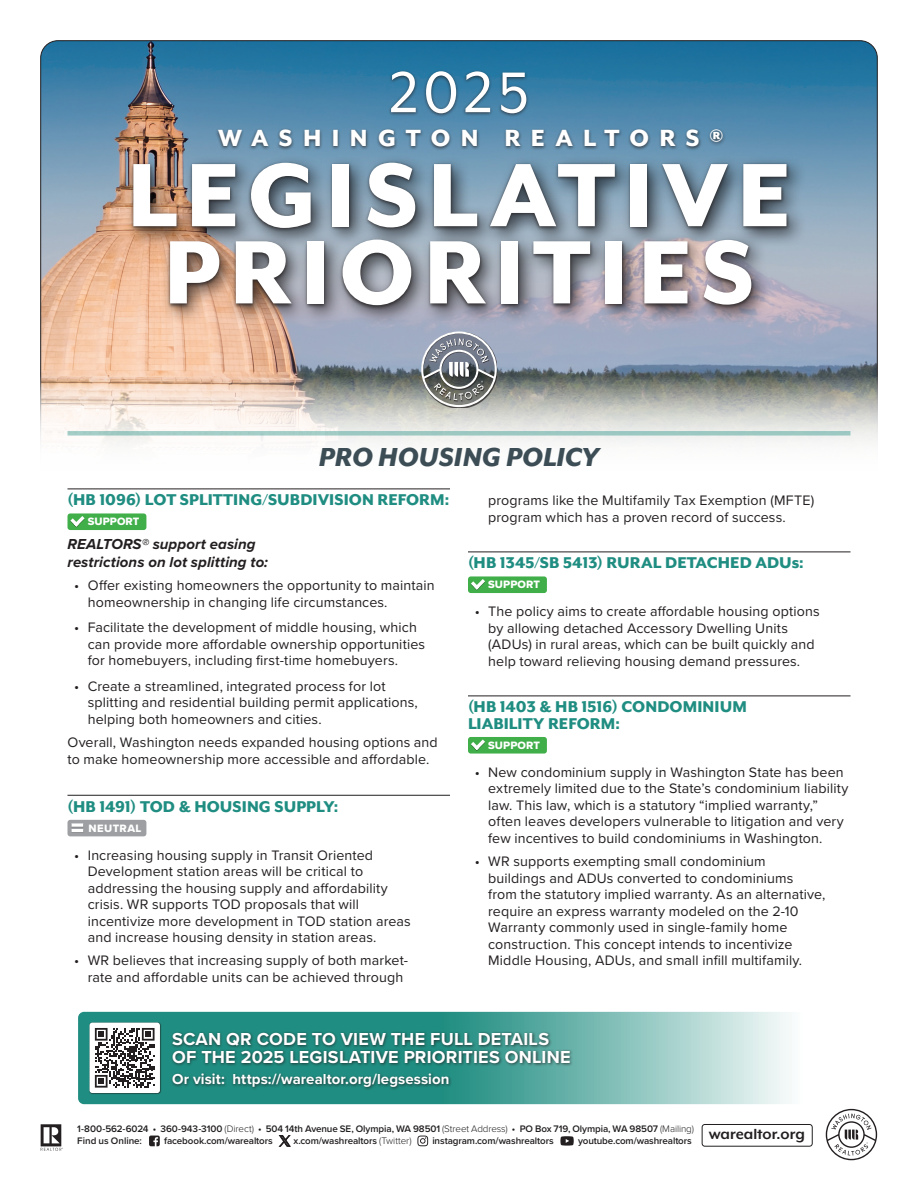
<style>
.page{position:relative;width:918px;height:1188px;background:#fff}
.page>*{position:absolute;margin:0;border:0;box-sizing:border-box;transform-origin:0 0}
.t1{font:800 103.5px/77.2px "Mr Eaves XL Mod OT";letter-spacing:.09em;color:#fff;text-align:center}
.t2{font:66px "Mr Eaves XL Mod OT";color:#fff}
.t3{font:italic 800 30px "Mr Eaves XL Mod OT";letter-spacing:.005em;color:#3c4d56}
.t4{font:800 27px "Mr Eaves XL Mod OT";letter-spacing:.38em;color:#fff}
.t5{font:800 18px/16.5px "Mr Eaves XL Mod OT";letter-spacing:.005em;color:#1f8d81}
.t6{font:700 18px/18px "Proxima Nova";letter-spacing:.015em;color:#fff}
.t7{font:italic 700 15px/18px "Proxima Nova";letter-spacing:.005em;color:#231f20}
.t8{font:700 15px "Proxima Nova";letter-spacing:.005em;color:#fff}
.t9{font:14.25px/16.5px "Proxima Nova";letter-spacing:.01em;color:#231f20}
.t10{font:11.1px "Proxima Nova Extrabld";letter-spacing:.01em;color:#fff}
.t11{font:11.1px "Proxima Nova Extrabld";letter-spacing:.04em;color:#fff}
.t12{font:600 9.75px/12.3px "Proxima Nova";letter-spacing:-.01em;color:#211e1f}
.s1{font-weight:300}
</style>
<div class="page">
<svg style="left:40px;top:40px;width:838px;height:336px;background:#7f98aa"></svg>
<svg style="left:40px;top:376px;width:838px;height:140px"></svg>
<hr style="left:68px;top:489px;width:382px;height:1px;background:#231f20">
<hr style="left:68px;top:795px;width:382px;height:1px;background:#231f20">
<div style="left:68px;top:513px;width:78px;height:17px;background:#40ae49;border-radius:3px"></div>
<svg style="left:67px;top:512px;width:21px;height:18px"></svg>
<div style="left:68px;top:820px;width:78px;height:16px;background:#9d9fa2;border-radius:3px"></div>
<hr style="left:72px;top:829px;width:11px;height:4px;background:#939395">
<svg style="left:71px;top:827px;width:12px;height:5px"></svg>
<svg style="left:71px;top:823px;width:12px;height:4px"></svg>
<hr style="left:468px;top:552px;width:382px;height:1px;background:#231f20">
<hr style="left:468px;top:696px;width:382px;height:1px;background:#231f20">
<div style="left:468px;top:576px;width:79px;height:17px;background:#40ae49;border-radius:3px"></div>
<svg style="left:468px;top:576px;width:21px;height:17px"></svg>
<div style="left:468px;top:737px;width:79px;height:17px;background:#40ae49;border-radius:3px"></div>
<svg style="left:468px;top:737px;width:21px;height:17px"></svg>
<div style="left:68px;top:431px;width:782px;height:5px;background:#9dc8c2"></div>
<div style="left:123px;top:154px;width:684px;height:172px;background:#231f20;opacity:.77"></div>
<div style="left:131px;top:70px;width:660px;height:240px;background:#231f20;opacity:.77"></div>
<svg style="left:78px;top:1012px;width:751px;height:92px;background:#7dbdb6"></svg>
<div style="left:170px;top:1031px;width:403px;height:59px;background:#231f20;opacity:.75"></div>
<div style="left:89px;top:1022px;width:72px;height:73px;background:#205953"></div>
<svg style="left:90px;top:1023px;width:70px;height:70px;background:#a9a8a8"></svg>
<svg style="left:149px;top:1136px;width:11px;height:10px"></svg>
<svg style="left:417px;top:1136px;width:11px;height:10px"></svg>
<svg style="left:279px;top:1135px;width:12px;height:12px"></svg>
<svg style="left:560px;top:1136px;width:14px;height:10px"></svg>
<div style="left:702px;top:1124px;width:111px;height:22px;border:1px solid #231f20;border-radius:3px"></div>
<svg style="left:826px;top:1109px;width:51px;height:51px"></svg>
<svg style="left:41px;top:1124px;width:22px;height:27px"></svg>
<svg style="left:421px;top:332px;width:76px;height:75px;background:#8e9297"></svg>
<h2 class="t2" style="left:389px;top:59px;width:141px">2025</h2>
<h3 class="t4" style="left:218px;top:124px;width:507px">WASHINGTON REALTORS®</h3>
<h1 class="t1" style="left:127px;top:157px;width:665px">LEGISLATIVE<br>PRIORITIES</h1>
<h3 class="t3" style="left:319px;top:442px;width:282px">PRO HOUSING POLICY</h3>
<p class="t5" style="left:68px;top:492px;width:383px">(HB 1096) LOT SPLITTING/SUBDIVISION REFORM:</p>
<p class="t10" style="left:88px;top:513px;width:53px">SUPPORT</p>
<p class="t7" style="left:68px;top:534px;width:202px">REALTORS® support easing restrictions on lot splitting to:</p>
<p class="t9" style="left:88px;top:576px;width:348px;text-indent:-13px">• Offer existing homeowners the opportunity to maintain homeownership in changing life circumstances.</p>
<p class="t9" style="left:88px;top:619px;width:339px;text-indent:-13px">• Facilitate the development of middle housing, which can provide more affordable ownership opportunities for homebuyers, including first-time homebuyers.</p>
<p class="t9" style="left:88px;top:677px;width:332px;text-indent:-13px">• Create a streamlined, integrated process for lot splitting and residential building permit applications, helping both homeowners and cities.</p>
<p class="t9" style="left:67px;top:734px;width:372px">Overall, Washington needs expanded housing options and to make homeownership more accessible and affordable.</p>
<p class="t5" style="left:68px;top:798px;width:272px">(HB 1491) TOD &amp; HOUSING SUPPLY:</p>
<p class="t11" style="left:89px;top:820px;width:54px">NEUTRAL</p>
<p class="t9" style="left:88px;top:846px;width:325px;text-indent:-13px">• Increasing housing supply in Transit Oriented Development station areas will be critical to addressing the housing supply and affordability crisis. WR supports TOD proposals that will incentivize more development in TOD station areas and increase housing density in station areas.</p>
<p class="t9" style="left:88px;top:952px;width:322px;text-indent:-13px">• WR believes that increasing supply of both market&shy;rate and affordable units can be achieved through</p>
<p class="t9" style="left:488px;top:492px;width:328px">programs like the Multifamily Tax Exemption (MFTE) program which has a proven record of success.</p>
<p class="t5" style="left:468px;top:555px;width:337px">(HB 1345/SB 5413) RURAL DETACHED ADUs:</p>
<p class="t10" style="left:488px;top:576px;width:53px">SUPPORT</p>
<p class="t9" style="left:488px;top:603px;width:333px;text-indent:-13px">• The policy aims to create affordable housing options by allowing detached Accessory Dwelling Units (ADUs) in rural areas, which can be built quickly and help toward relieving housing demand pressures.</p>
<p class="t5" style="left:468px;top:699px;width:280px">(HB 1403 &amp; HB 1516) CONDOMINIUM<br>LIABILITY REFORM:</p>
<p class="t10" style="left:488px;top:737px;width:53px">SUPPORT</p>
<p class="t9" style="left:488px;top:763px;width:362px;text-indent:-13px">• New condominium supply in Washington State has been extremely limited due to the State’s condominium liability law. This law, which is a statutory “implied warranty,” often leaves developers vulnerable to litigation and very few incentives to build condominiums in Washington.</p>
<p class="t9" style="left:488px;top:852px;width:339px;text-indent:-13px">• WR supports exempting small condominium buildings and ADUs converted to condominiums from the statutory implied warranty. As an alternative, require an express warranty modeled on the 2-10<br>Warranty commonly used in single-family home construction. This concept intends to incentivize Middle Housing, ADUs, and small infill multifamily.</p>
<p class="t6" style="left:172px;top:1029px;width:400px">SCAN QR CODE TO VIEW THE FULL DETAILS<br>OF THE 2025 LEGISLATIVE PRIORITIES ONLINE</p>
<p class="t8" style="left:172px;top:1068px;width:279px">Or visit: https://warealtor.org/legsession</p>
<p class="t12" style="left:77px;top:1122px;width:618px">1-800-562-6024 • 360-943-3100 <span class="s1">(Direct)</span> • 504 14th Avenue SE, Olympia, WA 98501 <span class="s1">(Street Address)</span> • PO Box 719, Olympia, WA 98507 <span class="s1">(Mailing)<br></span>Find us Online:</p>
<p class="t12" style="left:164px;top:1134px;width:110px">facebook.com/warealtors</p>
<p class="t12" style="left:294px;top:1134px;width:120px">x.com/washrealtors <span class="s1">(Twitter)</span></p>
<p class="t12" style="left:432px;top:1134px;width:123px">instagram.com/washrealtors</p>
<p class="t12" style="left:578px;top:1134px;width:228px">youtube.com/washrealtors <sup>warealtor.org</sup></p>
</div>
